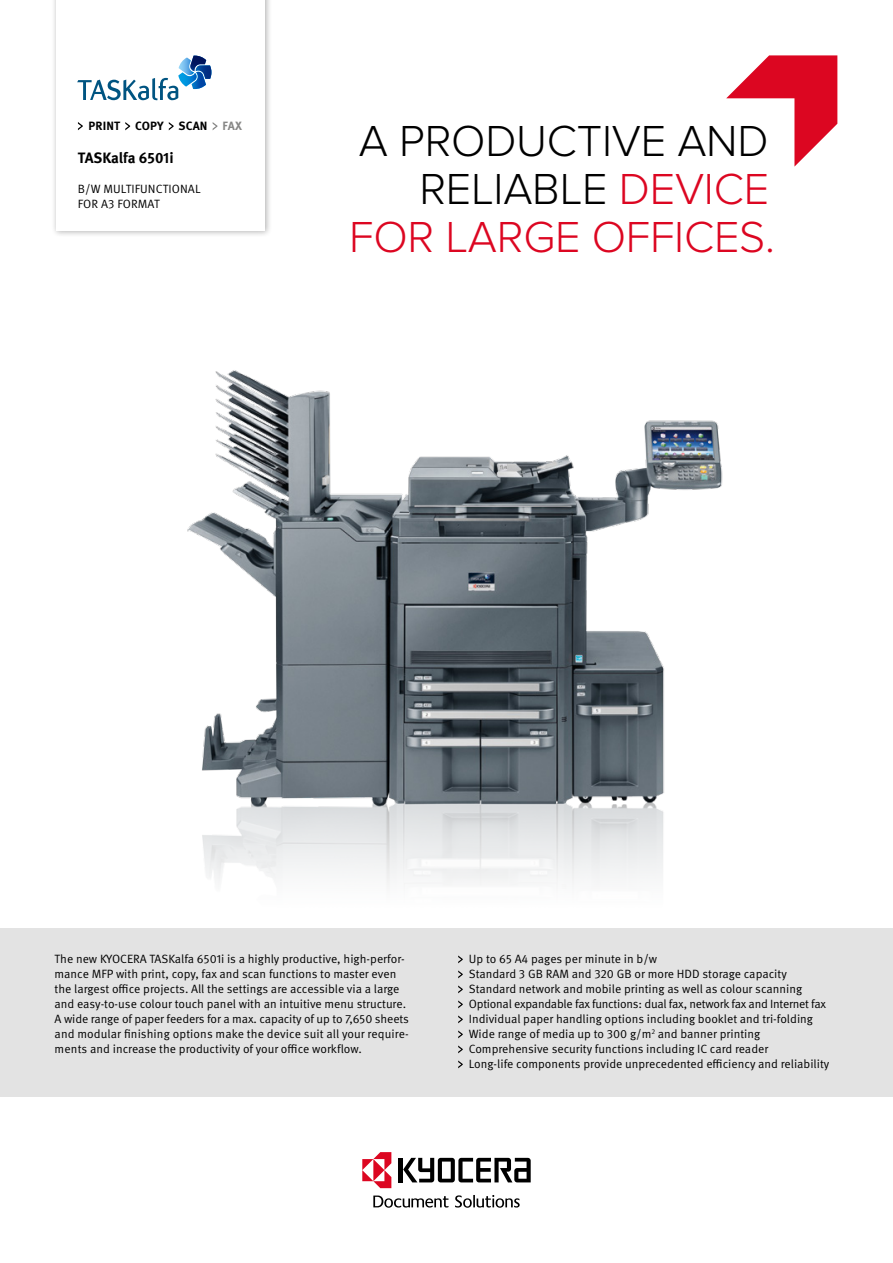
<style>
.page{position:relative;width:893px;height:1263px;background:#fff}
.page>*{position:absolute;margin:0;border:0;box-sizing:border-box;transform-origin:0 0}
.t1{font:300 45px/48px "Proxima Nova";letter-spacing:-.005em;color:#000;text-align:right}
.t2{font:700 15px "Meta Pro";color:#000}
.t3{font:12px/15px "Meta Pro Norm";color:#000}
.t4{font:700 12px "Meta Pro";letter-spacing:.01em;color:#000}
.t5{font:700 12px "Meta Pro";color:#878786}
.s1{color:#dc0621}
</style>
<div class="page">
<img style="left:187px;top:370px;width:536px;height:515px">
<svg style="left:726px;top:55px;width:111px;height:112px"></svg>
<hr style="left:399px;top:1158px;width:4px;height:24px;background:#000">
<svg style="left:403px;top:1158px;width:128px;height:24px"></svg>
<svg style="left:455px;top:1195px;width:65px;height:13px"></svg>
<svg style="left:373px;top:1195px;width:75px;height:13px"></svg>
<svg style="left:362px;top:1152px;width:29px;height:36px"></svg>
<div style="left:0;top:928px;width:893px;height:168px;background:#e3e3e3"></div>
<div style="left:51px;top:0;width:221px;height:237px;background:#000;opacity:.3"></div>
<div style="left:56px;top:0;width:208px;height:231px;background:#fff"></div>
<svg style="left:458px;top:955px;width:5px;height:8px"></svg>
<svg style="left:458px;top:970px;width:5px;height:8px"></svg>
<svg style="left:458px;top:985px;width:5px;height:8px"></svg>
<svg style="left:458px;top:1000px;width:5px;height:8px"></svg>
<svg style="left:458px;top:1015px;width:5px;height:8px"></svg>
<svg style="left:458px;top:1030px;width:5px;height:8px"></svg>
<svg style="left:458px;top:1045px;width:5px;height:8px"></svg>
<svg style="left:458px;top:1060px;width:5px;height:8px"></svg>
<svg style="left:78px;top:122px;width:5px;height:8px"></svg>
<svg style="left:125px;top:122px;width:5px;height:8px"></svg>
<svg style="left:169px;top:122px;width:5px;height:8px"></svg>
<svg style="left:213px;top:122px;width:4px;height:8px"></svg>
<svg style="left:77px;top:56px;width:134px;height:44px"></svg>
<p class="t4" style="left:89px;top:117px;width:33px">PRINT</p>
<p class="t4" style="left:135px;top:117px;width:72px">COPY SCAN</p>
<p class="t5" style="left:223px;top:117px;width:21px">FAX</p>
<p class="t2" style="left:78px;top:147px;width:97px">TASKALFA 6501I</p>
<p class="t3" style="left:78px;top:181px;width:124px">B/W MULTIFUNCTIONAL<br>FOR A3 FORMAT</p>
<h1 class="t1" style="left:349px;top:118px;width:427px">A PRODUCTIVE AND<br>RELIABLE <span class="s1">DEVICE<br>FOR LARGE OFFICES.</span></h1>
<p class="t3" style="left:55px;top:951px;width:356px">The new KYOCERA TASKalfa 6501i is a highly productive, high-perfor&shy;mance MFP with print, copy, fax and scan functions to master even the largest office projects. All the settings are accessible via a large and easy-to-use colour touch panel with an intuitive menu structure.<br>A wide range of paper feeders for a max. capacity of up to 7,650 sheets and modular finishing options make the device suit all your require&shy;ments and increase the productivity of your office workflow.</p>
<p class="t3" style="left:469px;top:951px;width:362px">Up to 65 A4 pages per minute in b/w<br>Standard 3 GB RAM and 320 GB or more HDD storage capacity Standard network and mobile printing as well as colour scanning Optional expandable fax functions: dual fax, network fax and Internet fax Individual paper handling options including booklet and tri-folding Wide range of media up to 300 g/m<sup>2</sup> and banner printing Comprehensive security functions including IC card reader<br>Long-life components provide unprecedented efficiency and reliability</p>
</div>
